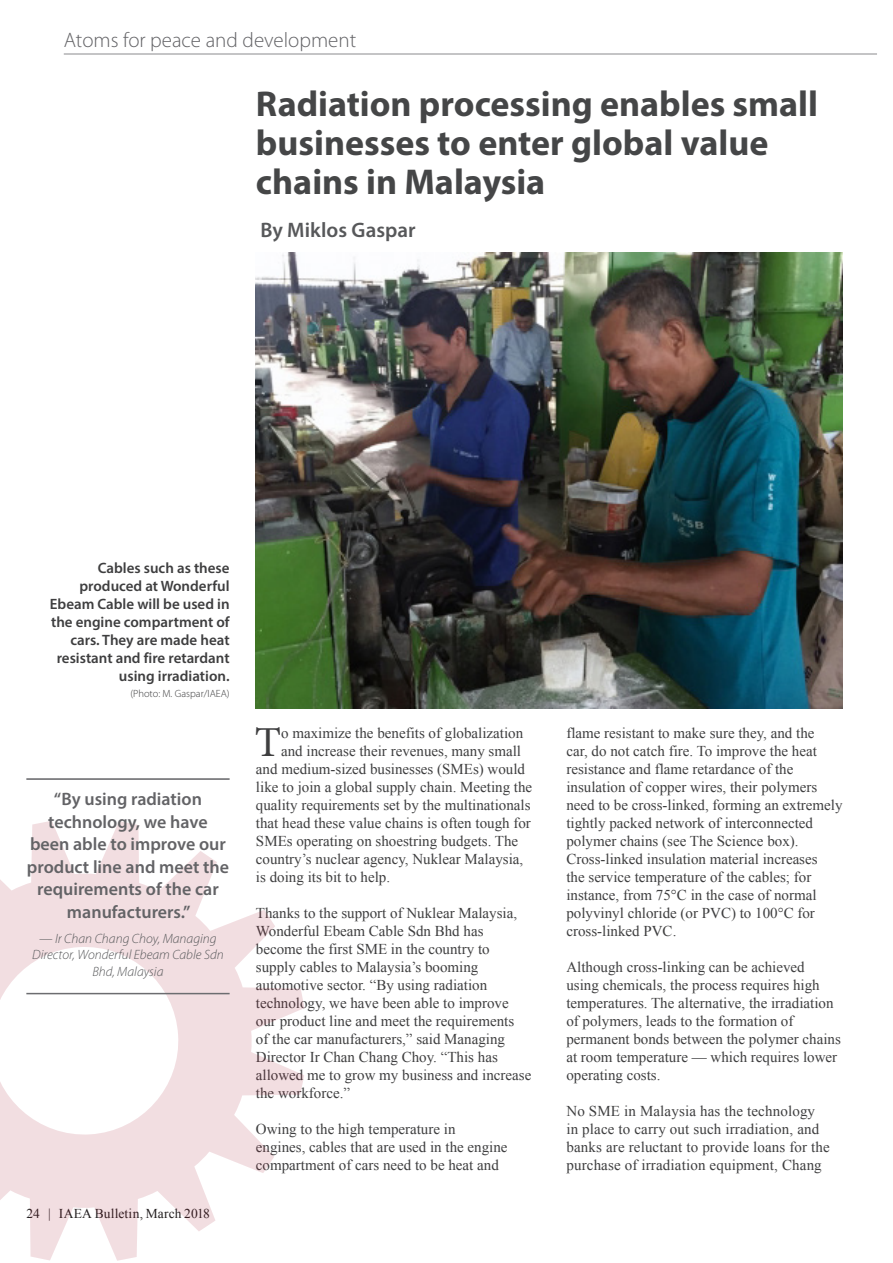
<style>
.page{position:relative;width:893px;height:1263px;background:#fff}
.page>*{position:absolute;margin:0;border:0;box-sizing:border-box;transform-origin:0 0}
.Frist_Para{font:42.75px "Minion Pro";color:#3e3e3f}
.Story_Title{font:700 36px/39px "Myriad Pro";color:#454647}
.t1{font:300 21px "Myriad Pro";color:#636366}
.Author-top{font:600 21px "Myriad Pro";color:#57585a}
.Pullout_Quote{font:600 18px/22.5px "Myriad Pro";color:#636366;text-align:center}
.Body_Text{font:15px/18px "Times New Roman";color:#3e3e3f}
.Frist_Para-2{font:15px "Times New Roman";color:#3e3e3f}
.Photo_caption{font:600 15px/18px "Myriad Pro";color:#3e3e3f;text-align:right}
.Pullout_Quote_-_Name{font:italic 300 13.5px/16.5px "Myriad Pro";color:#57585a;text-align:center}
.t2{font:13.5px "Times New Roman";letter-spacing:.01em;color:#231f20}
.Photo_credit{font:300 10.5px "Myriad Pro";color:#3e3e3f}
</style>
<div class="page">
<hr style="left:64px;top:54px;width:813px;height:1px;background:#636366">
<svg style="left:0;top:821px;width:304px;height:440px"></svg>
<img style="left:256px;top:252px;width:587px;height:456px">
<hr style="left:26px;top:778px;width:204px;height:2px;background:#636366">
<hr style="left:26px;top:993px;width:204px;height:1px;background:#6c6d70">
<h3 class="t1" style="left:64px;top:28px;width:294px">Atoms for peace and development</h3>
<p class="Story_Title" style="left:256px;top:83px;width:563px">Radiation processing enables small businesses to enter global value chains in Malaysia</p>
<p class="Author-top" style="left:260px;top:216px;width:157px">By Miklos Gaspar</p>
<p class="Photo_caption" style="left:50px;top:558px;width:181px">Cables such as these produced at Wonderful<br>Ebeam Cable will be used in the engine compartment of cars. They are made heat resistant and fire retardant using irradiation.</p>
<p class="Photo_credit" style="left:130px;top:688px;width:101px">(Photo: M. Gaspar/IAEA)</p>
<p class="Pullout_Quote" style="left:27px;top:787px;width:203px">“By using radiation technology, we have been able to improve our product line and meet the requirements of the car manufacturers.”</p>
<p class="Pullout_Quote_-_Name" style="left:32px;top:930px;width:193px">— Ir Chan Chang Choy, Managing<br>Director, Wonderful Ebeam Cable Sdn<br>Bhd, Malaysia</p>
<p class="t2" style="left:26px;top:1205px;width:185px">24 | IAEA Bulletin, March 2018</p>
<p class="Frist_Para" style="left:255px;top:714px;width:28px">T</p>
<p class="Frist_Para-2" style="left:281px;top:723px;width:244px">o maximize the benefits of globalization</p>
<p class="Frist_Para-2" style="left:281px;top:741px;width:241px">and increase their revenues, many small</p>
<p class="Frist_Para-2" style="left:256px;top:759px;width:271px">and medium-sized businesses (SMEs) would</p>
<p class="Frist_Para-2" style="left:256px;top:777px;width:278px">like to join a global supply chain. Meeting the</p>
<p class="Frist_Para-2" style="left:256px;top:795px;width:276px">quality requirements set by the multinationals</p>
<p class="Frist_Para-2" style="left:256px;top:813px;width:276px">that head these value chains is often tough for</p>
<p class="Frist_Para-2" style="left:256px;top:831px;width:264px">SMEs operating on shoestring budgets. The</p>
<p class="Frist_Para-2" style="left:256px;top:849px;width:269px">country’s nuclear agency, Nuklear Malaysia,</p>
<p class="Frist_Para-2" style="left:256px;top:867px;width:136px">is doing its bit to help.</p>
<p class="Body_Text" style="left:256px;top:904px;width:277px">Thanks to the support of Nuklear Malaysia, Wonderful Ebeam Cable Sdn Bhd has become the first SME in the country to supply cables to Malaysia’s booming automotive sector. “By using radiation technology, we have been able to improve our product line and meet the requirements<br>of the car manufacturers,” said Managing Director Ir Chan Chang Choy. “This has allowed me to grow my business and increase the workforce.”</p>
<p class="Body_Text" style="left:256px;top:1120px;width:253px">Owing to the high temperature in engines, cables that are used in the engine compartment of cars need to be heat and</p>
<p class="Body_Text" style="left:566px;top:724px;width:278px">flame resistant to make sure they, and the<br>car, do not catch fire. To improve the heat resistance and flame retardance of the insulation of copper wires, their polymers need to be cross-linked, forming an extremely tightly packed network of interconnected polymer chains (see The Science box).<br>Cross-linked insulation material increases<br>the service temperature of the cables; for instance, from 75°C in the case of normal polyvinyl chloride (or PVC) to 100°C for cross-linked PVC.</p>
<p class="Body_Text" style="left:566px;top:958px;width:276px">Although cross-linking can be achieved using chemicals, the process requires high temperatures. The alternative, the irradiation of polymers, leads to the formation of permanent bonds between the polymer chains at room temperature — which requires lower operating costs.</p>
<p class="Body_Text" style="left:566px;top:1102px;width:265px">No SME in Malaysia has the technology in place to carry out such irradiation, and banks are reluctant to provide loans for the purchase of irradiation equipment, Chang</p>
</div>
